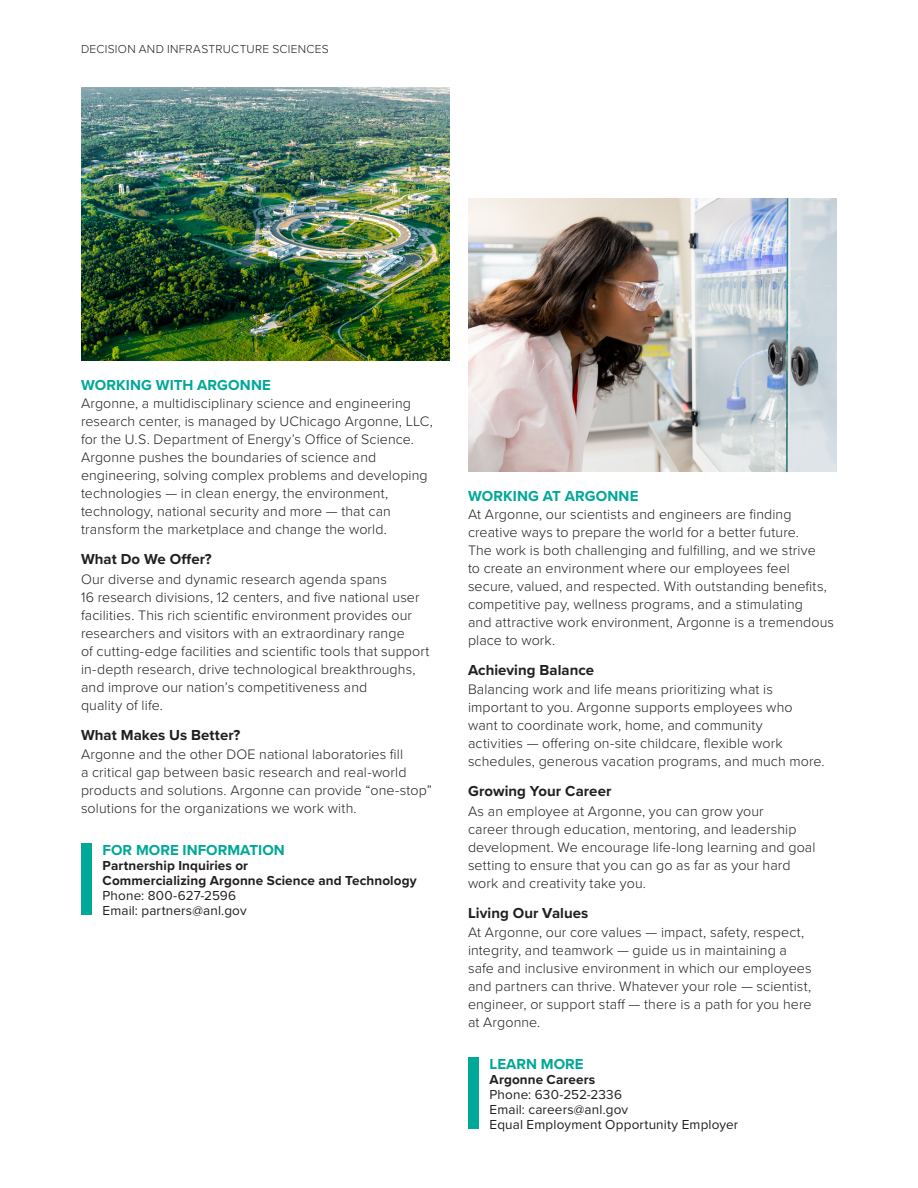
<style>
.page{position:relative;width:918px;height:1188px;background:#fff}
.page>*{position:absolute;margin:0;border:0;box-sizing:border-box;transform-origin:0 0}
.t1{font:700 15px "Proxima Nova";letter-spacing:.005em;color:#231f20}
._01_contact_head{font:700 15px "Proxima Nova";color:#00a897}
.t2{font:300 14.25px/18px "Proxima Nova";letter-spacing:.005em;color:#231f20}
._02_contact_info{font:700 13.5px/15px "Proxima Nova";letter-spacing:.01em;color:#231f20}
._02_contact_info-2{font:13.5px/15px "Proxima Nova";letter-spacing:.01em;color:#231f20}
._02_header__www_anl{font:300 12px "Proxima Nova";letter-spacing:.02em;color:#231f20}
.s1{font-weight:400}
.s2{font-weight:700}
</style>
<div class="page">
<img style="left:81px;top:87px;width:369px;height:273px">
<img style="left:468px;top:198px;width:369px;height:273px">
<div style="left:81px;top:843px;width:11px;height:72px;background:#00a897"></div>
<div style="left:468px;top:1057px;width:11px;height:72px;background:#00a897"></div>
<p class="_02_header__www_anl" style="left:81px;top:40px;width:249px">DECISION AND INFRASTRUCTURE SCIENCES</p>
<p class="_01_contact_head" style="left:81px;top:374px;width:191px">WORKING WITH ARGONNE</p>
<p class="t2" style="left:81px;top:394px;width:353px">Argonne, a multidisciplinary science and engineering research center, is managed by UChicago Argonne, LLC, for the U.S. Department of Energy’s Office of Science.<br>Argonne pushes the boundaries of science and engineering, solving complex problems and developing technologies — in clean energy, the environment, technology, national security and more — that can transform the marketplace and change the world.</p>
<p class="t1" style="left:81px;top:548px;width:132px">What Do We Offer?</p>
<p class="t2" style="left:81px;top:569px;width:350px">Our diverse and dynamic research agenda spans<br>16 research divisions, 12 centers, and five national user facilities. This rich scientific environment provides our researchers and visitors with an extraordinary range<br>of cutting-edge facilities and scientific tools that support in-depth research, drive technological breakthroughs, and improve our nation’s competitiveness and<br>quality of life.</p>
<p class="t1" style="left:81px;top:724px;width:161px">What Makes Us Better?</p>
<p class="t2" style="left:81px;top:745px;width:352px">Argonne and the other DOE national laboratories fill<br>a critical gap between basic research and real-world products and solutions. Argonne can provide “one-stop” solutions for the organizations we work with.</p>
<p class="_01_contact_head" style="left:103px;top:839px;width:184px">FOR MORE INFORMATION</p>
<p class="_02_contact_info" style="left:103px;top:858px;width:316px">Partnership Inquiries or<br>Commercializing Argonne Science and Technology<br><span class="s1">Phone: 800-627-2596<br>Email: partners@anl.gov</span></p>
<p class="_01_contact_head" style="left:468px;top:485px;width:172px">WORKING AT ARGONNE</p>
<p class="t2" style="left:468px;top:504px;width:368px">At Argonne, our scientists and engineers are finding creative ways to prepare the world for a better future.<br>The work is both challenging and fulfilling, and we strive<br>to create an environment where our employees feel secure, valued, and respected. With outstanding benefits, competitive pay, wellness programs, and a stimulating<br>and attractive work environment, Argonne is a tremendous place to work.</p>
<p class="t1" style="left:468px;top:659px;width:128px">Achieving Balance</p>
<p class="t2" style="left:468px;top:680px;width:358px">Balancing work and life means prioritizing what is important to you. Argonne supports employees who want to coordinate work, home, and community<br>activities — offering on‑site childcare, flexible work schedules, generous vacation programs, and much more.</p>
<p class="t1" style="left:468px;top:780px;width:145px">Growing Your Career</p>
<p class="t2" style="left:468px;top:801px;width:349px">As an employee at Argonne, you can grow your<br>career through education, mentoring, and leadership development. We encourage life-long learning and goal setting to ensure that you can go as far as your hard work and creativity take you.</p>
<p class="t1" style="left:468px;top:902px;width:122px">Living Our Values</p>
<p class="t2" style="left:468px;top:923px;width:345px">At Argonne, our core values — impact, safety, respect, integrity, and teamwork — guide us in maintaining a safe and inclusive environment in which our employees and partners can thrive. Whatever your role — scientist, engineer, or support staff — there is a path for you here at Argonne.</p>
<p class="_01_contact_head" style="left:490px;top:1053px;width:95px">LEARN MORE</p>
<p class="_02_contact_info-2" style="left:490px;top:1073px;width:250px"><span class="s2">Argonne Careers<br></span>Phone: 630-252-2336<br>Email: careers@anl.gov<br>Equal Employment Opportunity Employer</p>
</div>
